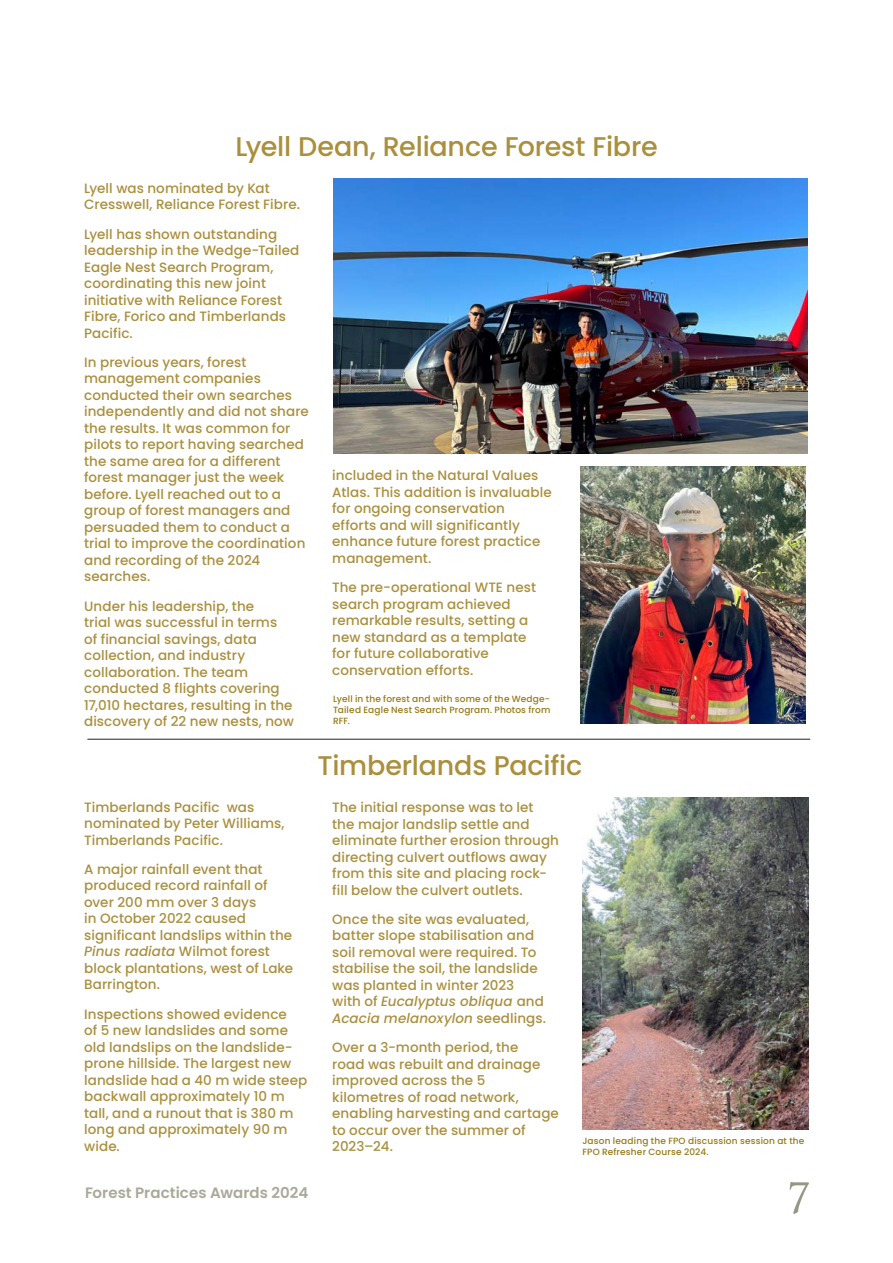
<style>
.page{position:relative;width:893px;height:1263px;background:#fff}
.page>*{position:absolute;margin:0;border:0;box-sizing:border-box;transform-origin:0 0}
.t1{font:40.5px "Trajan Pro 3";color:#979684}
.sub_header_1{font:500 27px "Poppins";letter-spacing:-.01em;color:#aa8f3d}
.t2{font:600 15px "Poppins";letter-spacing:.005em;color:#aaa999}
.Body_No_span{font:500 13.5px/16.5px "Poppins";letter-spacing:.005em;color:#aa8f3d}
.Picture_caption{font:500 9px/10.8px "Poppins";letter-spacing:.02em;color:#977914}
.s1{font-style:italic}
</style>
<div class="page">
<hr style="left:87px;top:739px;width:723px;height:1px;background:#231f20">
<img style="left:582px;top:797px;width:226px;height:333px">
<img style="left:580px;top:466px;width:226px;height:258px">
<img style="left:333px;top:179px;width:475px;height:275px">
<p class="sub_header_1" style="left:236px;top:131px;width:424px">Lyell Dean, Reliance Forest Fibre</p>
<p class="Body_No_span" style="left:84px;top:180px;width:217px">Lyell was nominated by Kat<br>Cresswell, Reliance Forest Fibre.</p>
<p class="Body_No_span" style="left:84px;top:226px;width:217px">Lyell has shown outstanding leadership in the Wedge-Tailed<br>Eagle Nest Search Program, coordinating this new joint initiative with Reliance Forest<br>Fibre, Forico and Timberlands<br>Pacific.</p>
<p class="Body_No_span" style="left:84px;top:354px;width:226px">In previous years, forest management companies conducted their own searches independently and did not share the results. It was common for pilots to report having searched the same area for a different forest manager just the week before. Lyell reached out to a group of forest managers and persuaded them to conduct a trial to improve the coordination and recording of the 2024 searches.</p>
<p class="Body_No_span" style="left:84px;top:598px;width:211px">Under his leadership, the<br>trial was successful in terms<br>of financial savings, data collection, and industry collaboration. The team conducted 8 flights covering<br>17,010 hectares, resulting in the discovery of 22 new nests, now</p>
<p class="Body_No_span" style="left:332px;top:467px;width:221px">included in the Natural Values<br>Atlas. This addition is invaluable for ongoing conservation efforts and will significantly enhance future forest practice management.</p>
<p class="Body_No_span" style="left:332px;top:579px;width:205px">The pre-operational WTE nest search program achieved remarkable results, setting a new standard as a template for future collaborative conservation efforts.</p>
<p class="Picture_caption" style="left:333px;top:694px;width:219px;text-align:justify">Lyell in the forest and with some of the Wedge-Tailed Eagle Nest Search Program. Photos from RFF.</p>
<p class="Body_No_span" style="left:84px;top:799px;width:202px">Timberlands Pacific was nominated by Peter Williams,<br>Timberlands Pacific.</p>
<p class="Body_No_span" style="left:84px;top:861px;width:210px">A major rainfall event that produced record rainfall of over 200 mm over 3 days<br>in October 2022 caused significant landslips within the<br><span class="s1">Pinus radiata</span> Wilmot forest block plantations, west of Lake<br>Barrington.</p>
<p class="Body_No_span" style="left:84px;top:1005px;width:225px">Inspections showed evidence<br>of 5 new landslides and some old landslips on the landslide&shy;prone hillside. The largest new landslide had a 40 m wide steep backwall approximately 10 m tall, and a runout that is 380 m long and approximately 90 m wide.</p>
<p class="t2" style="left:85px;top:1184px;width:225px">Forest Practices Awards 2024</p>
<p class="sub_header_1" style="left:318px;top:749px;width:266px">Timberlands Pacific</p>
<p class="Body_No_span" style="left:332px;top:799px;width:228px">The initial response was to let the major landslip settle and eliminate further erosion through directing culvert outflows away from this site and placing rock&shy;fill below the culvert outlets.</p>
<p class="Body_No_span" style="left:332px;top:911px;width:215px">Once the site was evaluated, batter slope stabilisation and soil removal were required. To stabilise the soil, the landslide was planted in winter 2023 with of <span class="s1">Eucalyptus obliqua</span> and<br><span class="s1">Acacia melanoxylon</span> seedlings.</p>
<p class="Body_No_span" style="left:332px;top:1039px;width:228px">Over a 3-month period, the<br>road was rebuilt and drainage improved across the 5 kilometres of road network, enabling harvesting and cartage to occur over the summer of<br>2023–24.</p>
<p class="Picture_caption" style="left:582px;top:1136px;width:224px">Jason leading the FPO discussion session at the<br>FPO Refresher Course 2024.</p>
<h1 class="t1" style="left:788px;top:1170px;width:23px">7</h1>
</div>
